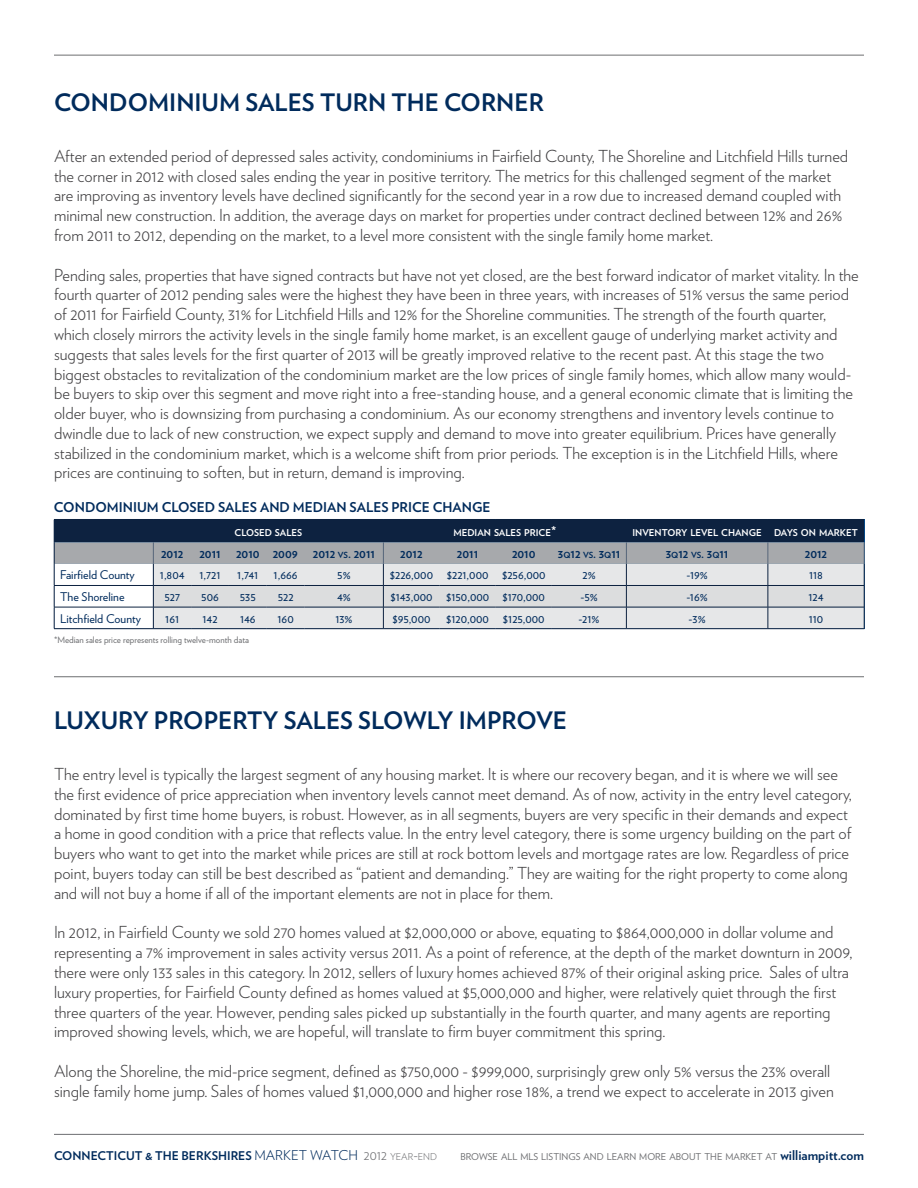
<style>
.page{position:relative;width:918px;height:1188px;background:#fff}
.page>*{position:absolute;margin:0;border:0;box-sizing:border-box;transform-origin:0 0}
.t1{font:700 24px "Verlag";color:#002b5c}
.t2{font:300 16.5px/19.8px "Verlag";color:#414042}
.t3{font:700 13.5px "Verlag";color:#002b5c}
.t4{font:12px "Verlag";color:#002b5c}
.t5{font:700 12px "Verlag";color:#002b5c}
.t6{font:700 12px "Verlag";color:#002b5c}
.t7{font:12px "Verlag";color:#002b5c}
.t8{font:9.45px "Verlag";color:#6d6e71}
.t9{font:700 9.45px "Verlag";color:#fff}
.t10{font:9px "Verlag";color:#6d6e71}
.s1{font-size:13.5px}
.s2{font-size:8.4px}
.s3{font-weight:300;font-size:13.5px}
.s4{font-weight:300;font-size:13.5px;color:#6d6e71}
.s5{font-weight:300;font-size:9.45px;color:#6d6e71}
.s6{font-weight:700;font-size:13.5px;color:#002b5c}
</style>
<div class="page">
<hr style="left:54px;top:1134px;width:810px;height:1px;background:#6d6e71">
<hr style="left:54px;top:676px;width:810px;height:1px;background:#6d6e71">
<hr style="left:54px;top:55px;width:810px;height:1px;background:#6d6e71">
<svg style="left:54px;top:519px;width:811px;height:110px;background:#a5abb4"></svg>
<hr style="left:305px;top:585px;width:78px;height:1px;background:#0d2240">
<hr style="left:305px;top:607px;width:78px;height:1px;background:#0d2240">
<hr style="left:305px;top:628px;width:78px;height:1px;background:#0d2240">
<hr style="left:440px;top:585px;width:56px;height:1px;background:#0d2240">
<hr style="left:496px;top:585px;width:56px;height:1px;background:#0d2240">
<hr style="left:440px;top:607px;width:56px;height:1px;background:#0d2240">
<hr style="left:496px;top:607px;width:56px;height:1px;background:#0d2240">
<hr style="left:440px;top:628px;width:56px;height:1px;background:#0d2240">
<hr style="left:496px;top:628px;width:56px;height:1px;background:#0d2240">
<h1 class="t1" style="left:54px;top:93px;width:491px">CONDOMINIUM SALES TURN THE CORNER</h1>
<p class="t2" style="left:54px;top:148px;width:796px">After an extended period of depressed sales activity, condominiums in Fairfield County, The Shoreline and Litchfield Hills turned the corner in 2012 with closed sales ending the year in positive territory. The metrics for this challenged segment of the market are improving as inventory levels have declined significantly for the second year in a row due to increased demand coupled with minimal new construction. In addition, the average days on market for properties under contract declined between 12% and 26% from 2011 to 2012, depending on the market, to a level more consistent with the single family home market.</p>
<p class="t2" style="left:54px;top:266px;width:806px">Pending sales, properties that have signed contracts but have not yet closed, are the best forward indicator of market vitality. In the fourth quarter of 2012 pending sales were the highest they have been in three years, with increases of 51% versus the same period of 2011 for Fairfield County, 31% for Litchfield Hills and 12% for the Shoreline communities. The strength of the fourth quarter, which closely mirrors the activity levels in the single family home market, is an excellent gauge of underlying market activity and suggests that sales levels for the first quarter of 2013 will be greatly improved relative to the recent past. At this stage the two biggest obstacles to revitalization of the condominium market are the low prices of single family homes, which allow many would&shy;be buyers to skip over this segment and move right into a free-standing house, and a general economic climate that is limiting the older buyer, who is downsizing from purchasing a condominium. As our economy strengthens and inventory levels continue to dwindle due to lack of new construction, we expect supply and demand to move into greater equilibrium. Prices have generally stabilized in the condominium market, which is a welcome shift from prior periods. The exception is in the Litchfield Hills, where prices are continuing to soften, but in return, demand is improving.</p>
<p class="t3" style="left:54px;top:502px;width:438px">CONDOMINIUM CLOSED SALES AND MEDIAN SALES PRICE CHANGE</p>
<p class="t9" style="left:235px;top:529px;width:69px">CLOSED SALES</p>
<p class="t9" style="left:453px;top:529px;width:104px">MEDIAN SALES PRICE<span class="s1">*</span></p>
<p class="t9" style="left:633px;top:529px;width:131px">INVENTORY LEVEL CHANGE</p>
<p class="t9" style="left:774px;top:529px;width:85px">DAYS ON MARKET</p>
<p class="t5" style="left:161px;top:549px;width:24px">2012</p>
<p class="t5" style="left:199px;top:549px;width:23px">2011</p>
<p class="t5" style="left:236px;top:549px;width:63px">2010 2009</p>
<p class="t5" style="left:313px;top:549px;width:64px">2012 <span class="s2">VS</span>. 2011</p>
<p class="t5" style="left:400px;top:549px;width:24px">2012</p>
<p class="t5" style="left:457px;top:549px;width:23px">2011</p>
<p class="t5" style="left:512px;top:549px;width:25px">2010</p>
<p class="t5" style="left:558px;top:549px;width:64px">3<span class="s2">Q</span>12 <span class="s2">VS</span>. 3<span class="s2">Q</span>11</p>
<p class="t5" style="left:666px;top:549px;width:64px">3<span class="s2">Q</span>12 <span class="s2">VS</span>. 3<span class="s2">Q</span>11</p>
<p class="t5" style="left:805px;top:549px;width:24px">2012</p>
<p class="t7" style="left:60px;top:571px;width:76px">Fairfield County</p>
<p class="t4" style="left:160px;top:571px;width:62px">1,804 1,721</p>
<p class="t4" style="left:237px;top:571px;width:23px">1,741</p>
<p class="t4" style="left:274px;top:571px;width:26px">1,666</p>
<p class="t4" style="left:337px;top:571px;width:15px">5%</p>
<p class="t4" style="left:390px;top:571px;width:157px">$226,000 $221,000 $256,000</p>
<p class="t4" style="left:583px;top:571px;width:15px">2%</p>
<p class="t4" style="left:686px;top:571px;width:23px">-19%</p>
<p class="t4" style="left:809px;top:571px;width:15px">118</p>
<p class="t7" style="left:60px;top:592px;width:66px">The Shoreline</p>
<p class="t4" style="left:164px;top:592px;width:17px">527</p>
<p class="t4" style="left:201px;top:592px;width:19px">506</p>
<p class="t4" style="left:240px;top:592px;width:18px">535</p>
<p class="t4" style="left:278px;top:592px;width:17px">522</p>
<p class="t4" style="left:337px;top:592px;width:15px">4%</p>
<p class="t4" style="left:390px;top:592px;width:156px">$143,000 $150,000 $170,000</p>
<p class="t4" style="left:580px;top:592px;width:19px">-5%</p>
<p class="t4" style="left:686px;top:592px;width:23px">-16%</p>
<p class="t4" style="left:809px;top:592px;width:16px">124</p>
<p class="t7" style="left:60px;top:614px;width:82px">Litchfield County</p>
<p class="t4" style="left:165px;top:614px;width:15px">161</p>
<p class="t4" style="left:202px;top:614px;width:17px">142</p>
<p class="t4" style="left:240px;top:614px;width:17px">146</p>
<p class="t4" style="left:278px;top:614px;width:18px">160</p>
<p class="t4" style="left:335px;top:614px;width:19px">13%</p>
<p class="t4" style="left:392px;top:614px;width:39px">$95,000</p>
<p class="t4" style="left:446px;top:614px;width:100px">$120,000 $125,000</p>
<p class="t4" style="left:579px;top:614px;width:23px">-21%</p>
<p class="t4" style="left:689px;top:614px;width:19px">-3%</p>
<p class="t4" style="left:809px;top:614px;width:16px">110</p>
<p class="t10" style="left:54px;top:637px;width:196px">*Median sales price represents rolling twelve-month data</p>
<h1 class="t1" style="left:54px;top:711px;width:515px">LUXURY PROPERTY SALES SLOWLY IMPROVE</h1>
<p class="t2" style="left:54px;top:766px;width:799px">The entry level is typically the largest segment of any housing market. It is where our recovery began, and it is where we will see the first evidence of price appreciation when inventory levels cannot meet demand. As of now, activity in the entry level category, dominated by first time home buyers, is robust. However, as in all segments, buyers are very specific in their demands and expect a home in good condition with a price that reflects value. In the entry level category, there is some urgency building on the part of buyers who want to get into the market while prices are still at rock bottom levels and mortgage rates are low. Regardless of price point, buyers today can still be best described as “patient and demanding.” They are waiting for the right property to come along and will not buy a home if all of the important elements are not in place for them.</p>
<p class="t2" style="left:54px;top:924px;width:800px">In 2012, in Fairfield County we sold 270 homes valued at $2,000,000 or above, equating to $864,000,000 in dollar volume and representing a 7% improvement in sales activity versus 2011. As a point of reference, at the depth of the market downturn in 2009, there were only 133 sales in this category. In 2012, sellers of luxury homes achieved 87% of their original asking price. Sales of ultra luxury properties, for Fairfield County defined as homes valued at $5,000,000 and higher, were relatively quiet through the first three quarters of the year. However, pending sales picked up substantially in the fourth quarter, and many agents are reporting improved showing levels, which, we are hopeful, will translate to firm buyer commitment this spring.</p>
<p class="t2" style="left:54px;top:1063px;width:782px">Along the Shoreline, the mid-price segment, defined as $750,000 - $999,000, surprisingly grew only 5% versus the 23% overall single family home jump. Sales of homes valued $1,000,000 and higher rose 18%, a trend we expect to accelerate in 2013 given</p>
<p class="t6" style="left:54px;top:1151px;width:385px">CONNECTICUT &amp; THE BERKSHIRES <span class="s3">MARKET WATCH</span> <span class="s4">2012</span> <span class="s5">YEAR</span><span class="s4">-</span><span class="s5">END</span></p>
<p class="t8" style="left:461px;top:1153px;width:405px">BROWSE ALL MLS LISTINGS AND LEARN MORE ABOUT THE MARKET AT <span class="s6">williampitt.com</span></p>
</div>
